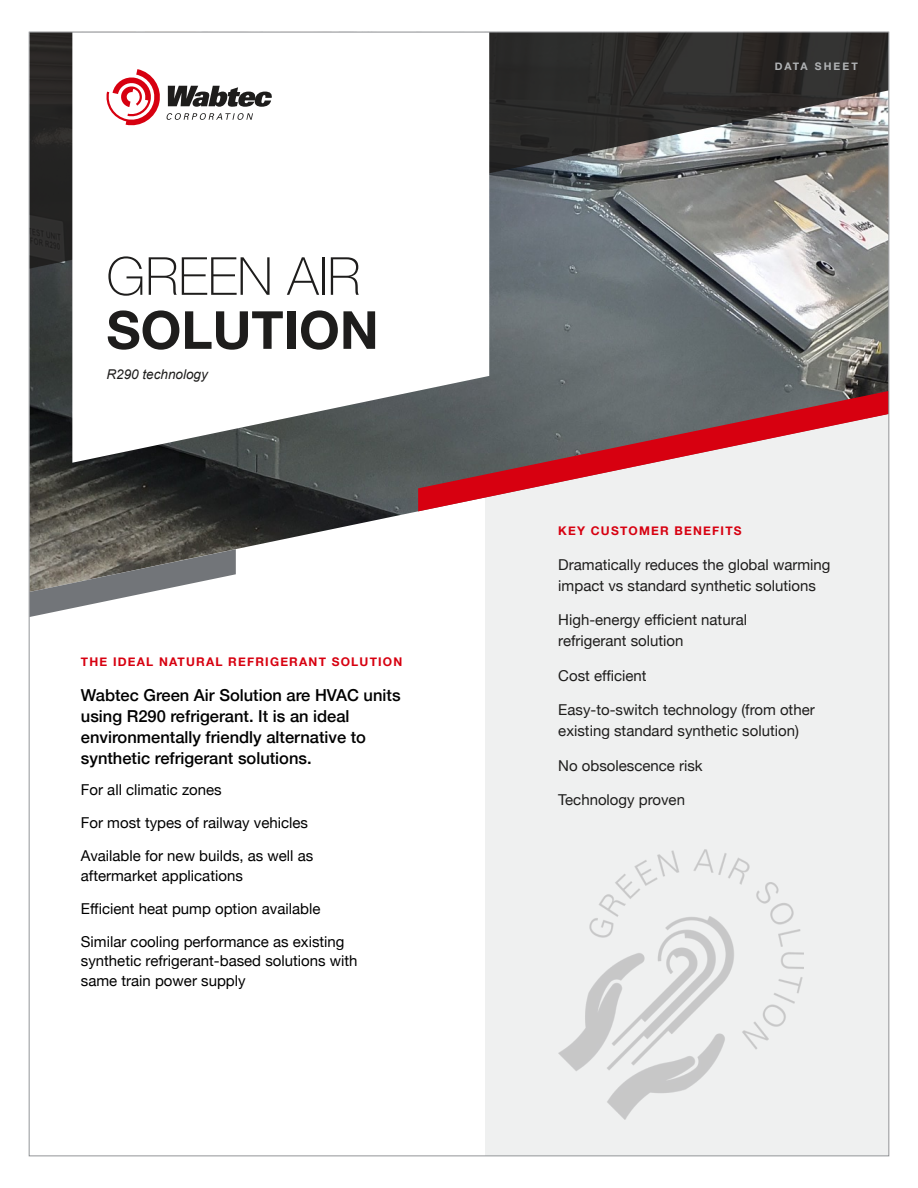
<style>
.page{position:relative;width:918px;height:1188px;background:#fff}
.page>*{position:absolute;margin:0;border:0;box-sizing:border-box;transform-origin:0 0}
.t1{font:100 52.5px "Helvetica Neue";color:#1e1d1c}
.t2{font:700 52.5px "Helvetica Neue";color:#1e1d1c}
.t3{font:500 16.5px/21px "Helvetica Neue";color:#000}
.t4{font:15px/21px "Helvetica Neue";color:#1e1d1c}
.t5{font:15px/19.5px "Helvetica Neue";color:#000}
.t6{font:italic 13.5px "Arial";color:#1e1d1c}
.t7{font:700 12px "Helvetica Neue";letter-spacing:.1em;color:#d70010}
.t8{font:700 10.5px "Helvetica Neue";letter-spacing:.2em;color:#b1b3b5}
</style>
<div class="page">
<div style="left:485px;top:379px;width:404px;height:777px;background:#eff0f0"></div>
<img style="left:558px;top:850px;width:246px;height:270px">
<img style="left:31px;top:269px;width:856px;height:280px">
<svg style="left:31px;top:34px;width:856px;height:235px;background:#5d5e5e"></svg>
<svg style="left:72px;top:34px;width:417px;height:429px"></svg>
<svg style="left:31px;top:549px;width:205px;height:68px"></svg>
<svg style="left:418px;top:391px;width:469px;height:120px"></svg>
<svg style="left:104px;top:69px;width:168px;height:59px"></svg>
<h1 class="t1" style="left:106px;top:236px;width:256px">GREEN AIR</h1>
<h1 class="t2" style="left:106px;top:289px;width:274px">SOLUTION</h1>
<p class="t6" style="left:106px;top:365px;width:103px">R290 technology</p>
<p class="t7" style="left:81px;top:652px;width:323px">THE IDEAL NATURAL REFRIGERANT SOLUTION</p>
<p class="t3" style="left:81px;top:683px;width:321px">Wabtec Green Air Solution are HVAC units using R290 refrigerant. It is an ideal environmentally friendly alternative to synthetic refrigerant solutions.</p>
<p class="t5" style="left:81px;top:781px;width:142px">For all climatic zones</p>
<p class="t5" style="left:81px;top:814px;width:229px">For most types of railway vehicles</p>
<p class="t5" style="left:81px;top:847px;width:234px">Available for new builds, as well as aftermarket applications</p>
<p class="t5" style="left:81px;top:899px;width:241px">Efficient heat pump option available</p>
<p class="t5" style="left:81px;top:932px;width:278px">Similar cooling performance as existing synthetic refrigerant-based solutions with same train power supply</p>
<p class="t8" style="left:775px;top:58px;width:85px">DATA SHEET</p>
<p class="t7" style="left:558px;top:522px;width:185px">KEY CUSTOMER BENEFITS</p>
<p class="t4" style="left:558px;top:555px;width:274px">Dramatically reduces the global warming impact vs standard synthetic solutions</p>
<p class="t4" style="left:558px;top:610px;width:190px">High-energy efficient natural refrigerant solution</p>
<p class="t4" style="left:558px;top:666px;width:90px">Cost efficient</p>
<p class="t4" style="left:558px;top:700px;width:258px">Easy-to-switch technology (from other existing standard synthetic solution)</p>
<p class="t4" style="left:558px;top:756px;width:146px">No obsolescence risk</p>
<p class="t4" style="left:558px;top:790px;width:128px">Technology proven</p>
</div>
